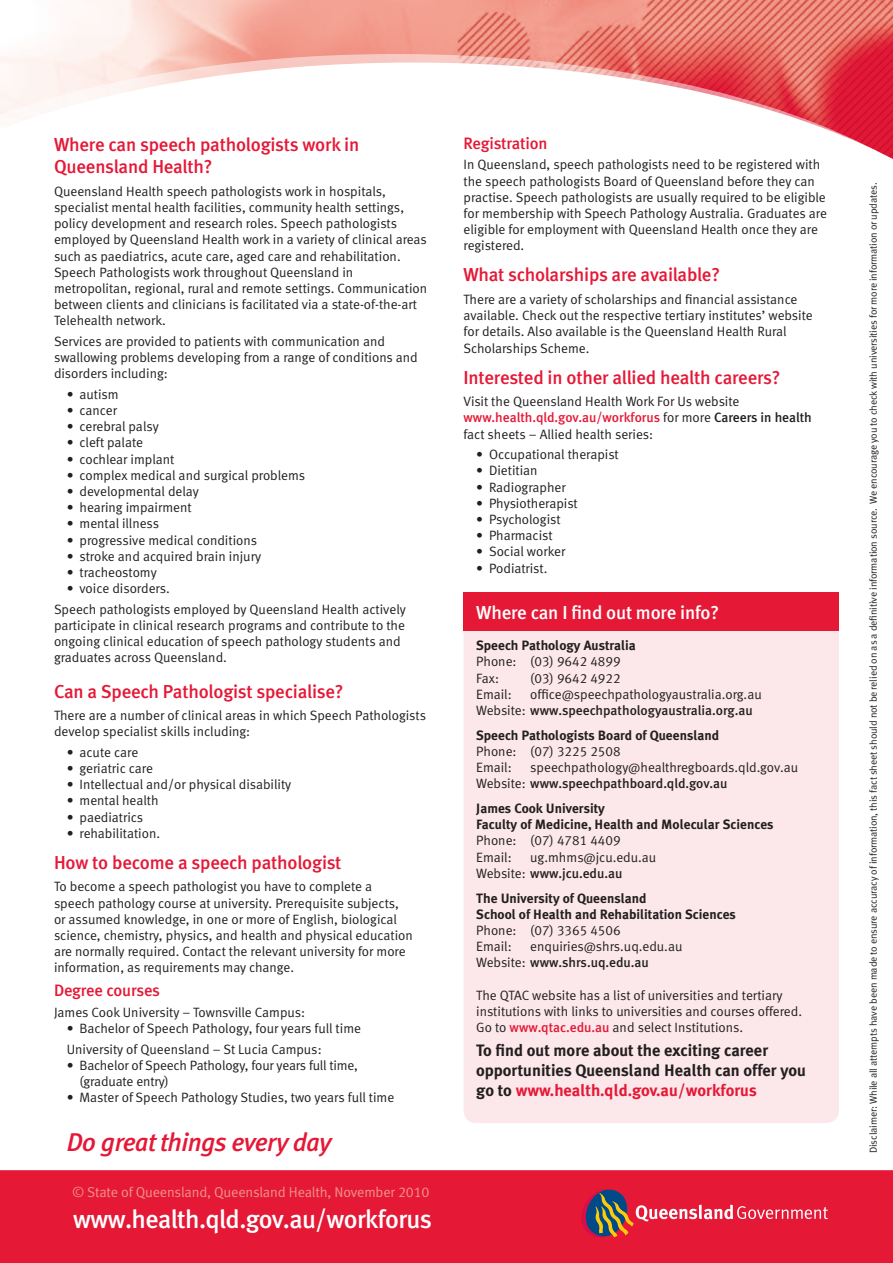
<style>
.page{position:relative;width:893px;height:1263px;background:#fff}
.page>*{position:absolute;margin:0;border:0;box-sizing:border-box;transform-origin:0 0}
.t1{font:25.65px "Meta Medium LF";letter-spacing:-.02em;color:#fff}
.t2{font:italic 25.65px "Meta Medium LF";letter-spacing:-.02em;color:#e51836}
.t3{font:18.75px/22.5px "Meta Medium LF";letter-spacing:-.01em;color:#e51836}
.t4{font:18.75px "Meta Medium LF";letter-spacing:-.01em;color:#fff}
.t5{font:700 16.5px/19.8px "Meta Plus";color:#231f20}
.t6{font:16.5px "Meta Medium LF";letter-spacing:-.015em;color:#e51836}
.t7{font:14.25px "Meta Normal LF";letter-spacing:-.01em;color:#f19385}
.t8{font:13.5px/16.2px "Meta Normal LF";color:#231f20}
.t9{font:700 13.5px/16.2px "Meta Plus";color:#231f20}
.t10{font:13.5px "Meta Medium LF";color:#231f20}
.t11{font:13.5px "Meta Medium LF";color:#e51836}
.t12{font:10.2px "Meta Normal LF";letter-spacing:-.01em;color:#231f20}
.s1{font-family:"Meta Normal LF";color:#231f20}
.s2{color:#231f20}
.s3{font-family:"Meta Normal LF"}
.s4{font-family:"Meta Medium LF";color:#e51836}
.s5{color:#e51836}
</style>
<div class="page">
<img style="left:41px;top:0;width:852px;height:63px">
<svg style="left:0;top:54px;width:888px;height:103px"></svg>
<div style="left:0;top:1168px;width:893px;height:95px;background:#e51836"></div>
<svg style="left:581px;top:1189px;width:247px;height:49px"></svg>
<div style="left:463px;top:136px;width:376px;height:447px;background:#fff"></div>
<div style="left:463px;top:592px;width:376px;height:531px;background:#fce8eb;border-radius:13px"></div>
<div style="left:463px;top:592px;width:376px;height:38px;background:#e51836"></div>
<hr style="left:0;top:1167px;width:893px;height:3px;background:#fff">
<h2 class="t3" style="left:54px;top:133px;width:307px">Where can speech pathologists work in<br>Queensland Health?</h2>
<p class="t8" style="left:54px;top:183px;width:375px">Queensland Health speech pathologists work in hospitals, specialist mental health facilities, community health settings, policy development and research roles. Speech pathologists employed by Queensland Health work in a variety of clinical areas such as paediatrics, acute care, aged care and rehabilitation.<br>Speech Pathologists work throughout Queensland in metropolitan, regional, rural and remote settings. Communication between clients and clinicians is facilitated via a state-of-the-art Telehealth network.</p>
<p class="t8" style="left:54px;top:333px;width:365px">Services are provided to patients with communication and swallowing problems developing from a range of conditions and disorders including:</p>
<p class="t8" style="left:67px;top:386px;width:53px">• autism</p>
<p class="t8" style="left:67px;top:402px;width:52px">• cancer</p>
<p class="t8" style="left:67px;top:418px;width:94px">• cerebral palsy</p>
<p class="t8" style="left:67px;top:434px;width:78px">• cleft palate</p>
<p class="t8" style="left:67px;top:451px;width:109px">• cochlear implant</p>
<p class="t8" style="left:67px;top:467px;width:240px">• complex medical and surgical problems</p>
<p class="t8" style="left:67px;top:483px;width:134px">• developmental delay</p>
<p class="t8" style="left:67px;top:499px;width:126px">• hearing impairment</p>
<p class="t8" style="left:67px;top:515px;width:94px">• mental illness</p>
<p class="t8" style="left:67px;top:532px;width:192px">• progressive medical conditions</p>
<p class="t8" style="left:67px;top:548px;width:196px">• stroke and acquired brain injury</p>
<p class="t8" style="left:67px;top:564px;width:92px">• tracheostomy</p>
<p class="t8" style="left:54px;top:578px;width:353px;line-height:20.4px;text-indent:13px">• voice disorders.<br>Speech pathologists employed by Queensland Health actively</p>
<p class="t8" style="left:54px;top:617px;width:352px">participate in clinical research programs and contribute to the ongoing clinical education of speech pathology students and graduates across Queensland.</p>
<h2 class="t3" style="left:54px;top:680px;width:291px">Can a Speech Pathologist specialise?</h2>
<p class="t8" style="left:54px;top:707px;width:374px">There are a number of clinical areas in which Speech Pathologists develop specialist skills including:</p>
<p class="t8" style="left:67px;top:744px;width:73px">• acute care</p>
<p class="t8" style="left:67px;top:760px;width:88px">• geriatric care</p>
<p class="t8" style="left:67px;top:776px;width:226px">• Intellectual and/or physical disability</p>
<p class="t8" style="left:67px;top:792px;width:93px">• mental health</p>
<p class="t8" style="left:67px;top:809px;width:78px">• paediatrics</p>
<p class="t8" style="left:67px;top:825px;width:95px">• rehabilitation.</p>
<h2 class="t3" style="left:54px;top:851px;width:289px">How to become a speech pathologist</h2>
<p class="t8" style="left:54px;top:878px;width:360px">To become a speech pathologist you have to complete a speech pathology course at university. Prerequisite subjects, or assumed knowledge, in one or more of English, biological science, chemistry, physics, and health and physical education are normally required. Contact the relevant university for more information, as requirements may change.</p>
<p class="t6" style="left:54px;top:981px;width:108px">Degree courses</p>
<p class="t8" style="left:54px;top:1004px;width:253px">James Cook University – Townsville Campus:</p>
<p class="t8" style="left:67px;top:1018px;width:296px;line-height:20.4px">• Bachelor of Speech Pathology, four years full time<br>University of Queensland – St Lucia Campus:</p>
<p class="t8" style="left:80px;top:1057px;width:280px;text-indent:-13px">• Bachelor of Speech Pathology, four years full time, (graduate entry)</p>
<p class="t8" style="left:67px;top:1089px;width:329px">• Master of Speech Pathology Studies, two years full time</p>
<h1 class="t2" style="left:67px;top:1127px;width:266px">Do great things every day</h1>
<p class="t7" style="left:72px;top:1184px;width:359px">© State of Queensland, Queensland Health, November 2010</p>
<h1 class="t1" style="left:73px;top:1204px;width:360px">www.health.qld.gov.au/workforus</h1>
<p class="t6" style="left:463px;top:134px;width:85px">Registration</p>
<p class="t8" style="left:463px;top:157px;width:365px">In Queensland, speech pathologists need to be registered with the speech pathologists Board of Queensland before they can practise. Speech pathologists are usually required to be eligible for membership with Speech Pathology Australia. Graduates are eligible for employment with Queensland Health once they are registered.</p>
<h2 class="t3" style="left:463px;top:264px;width:258px">What scholarships are available?</h2>
<p class="t8" style="left:463px;top:291px;width:351px">There are a variety of scholarships and financial assistance available. Check out the respective tertiary institutes’ website for details. Also available is the Queensland Health Rural Scholarships Scheme.</p>
<h2 class="t3" style="left:463px;top:366px;width:319px">Interested in other allied health careers?</h2>
<p class="t8" style="left:463px;top:393px;width:277px">Visit the Queensland Health Work For Us website</p>
<p class="t11" style="left:463px;top:410px;width:350px">www.health.qld.gov.au/workforus <span class="s1">for more</span> <span class="s2">Careers in health</span></p>
<p class="t8" style="left:463px;top:426px;width:191px">fact sheets – Allied health series:</p>
<p class="t8" style="left:476px;top:446px;width:144px">• Occupational therapist</p>
<p class="t8" style="left:476px;top:462px;width:63px">• Dietitian</p>
<p class="t8" style="left:476px;top:479px;width:91px">• Radiographer</p>
<p class="t8" style="left:476px;top:495px;width:103px">• Physiotherapist</p>
<p class="t8" style="left:476px;top:511px;width:86px">• Psychologist</p>
<p class="t8" style="left:476px;top:527px;width:78px">• Pharmacist</p>
<p class="t8" style="left:476px;top:543px;width:91px">• Social worker</p>
<p class="t8" style="left:476px;top:560px;width:73px">• Podiatrist.</p>
<h2 class="t4" style="left:476px;top:602px;width:244px">Where can I find out more info?</h2>
<p class="t9" style="left:476px;top:637px;width:161px">Speech Pathology Australia</p>
<p class="t8" style="left:476px;top:653px;width:146px">Phone: (03) 9642 4899<br>Fax:</p>
<p class="t8" style="left:530px;top:670px;width:92px">(03) 9642 4922</p>
<p class="t8" style="left:476px;top:686px;width:37px">Email:</p>
<p class="t8" style="left:530px;top:686px;width:233px">office@speechpathologyaustralia.org.au</p>
<p class="t10" style="left:476px;top:702px;width:278px"><span class="s3">Website:</span> www.speechpathologyaustralia.org.au</p>
<p class="t9" style="left:476px;top:727px;width:244px">Speech Pathologists Board of Queensland</p>
<p class="t8" style="left:476px;top:743px;width:146px">Phone: (07) 3225 2508<br>Email:</p>
<p class="t8" style="left:530px;top:759px;width:269px">speechpathology@healthregboards.qld.gov.au</p>
<p class="t10" style="left:476px;top:776px;width:253px"><span class="s3">Website:</span> www.speechpathboard.qld.gov.au</p>
<p class="t9" style="left:476px;top:800px;width:299px">James Cook University<br>Faculty of Medicine, Health and Molecular Sciences</p>
<p class="t8" style="left:476px;top:832px;width:146px">Phone: (07) 4781 4409<br>Email:</p>
<p class="t8" style="left:530px;top:849px;width:128px">ug.mhms@jcu.edu.au</p>
<p class="t10" style="left:476px;top:865px;width:148px"><span class="s3">Website:</span> www.jcu.edu.au</p>
<p class="t9" style="left:476px;top:890px;width:261px">The University of Queensland<br>School of Health and Rehabilitation Sciences</p>
<p class="t8" style="left:476px;top:922px;width:146px">Phone: (07) 3365 4506<br>Email:</p>
<p class="t8" style="left:530px;top:938px;width:154px">enquiries@shrs.uq.edu.au</p>
<p class="t10" style="left:476px;top:955px;width:174px"><span class="s3">Website:</span> www.shrs.uq.edu.au</p>
<p class="t8" style="left:476px;top:987px;width:327px">The QTAC website has a list of universities and tertiary institutions with links to universities and courses offered.<br>Go to <span class="s4">www.qtac.edu.au</span> and select Institutions.</p>
<p class="t5" style="left:476px;top:1040px;width:331px">To find out more about the exciting career opportunities Queensland Health can offer you go to <span class="s5">www.health.qld.gov.au/workforus</span></p>
<p class="t12" style="left:867px;top:1153px;width:972px;rotate:-90deg">Disclaimer: While all attempts have been made to ensure accuracy of information, this fact sheet should not be relied on as a definitive information source. We encourage you to check with universities for more information or updates.</p>
</div>
